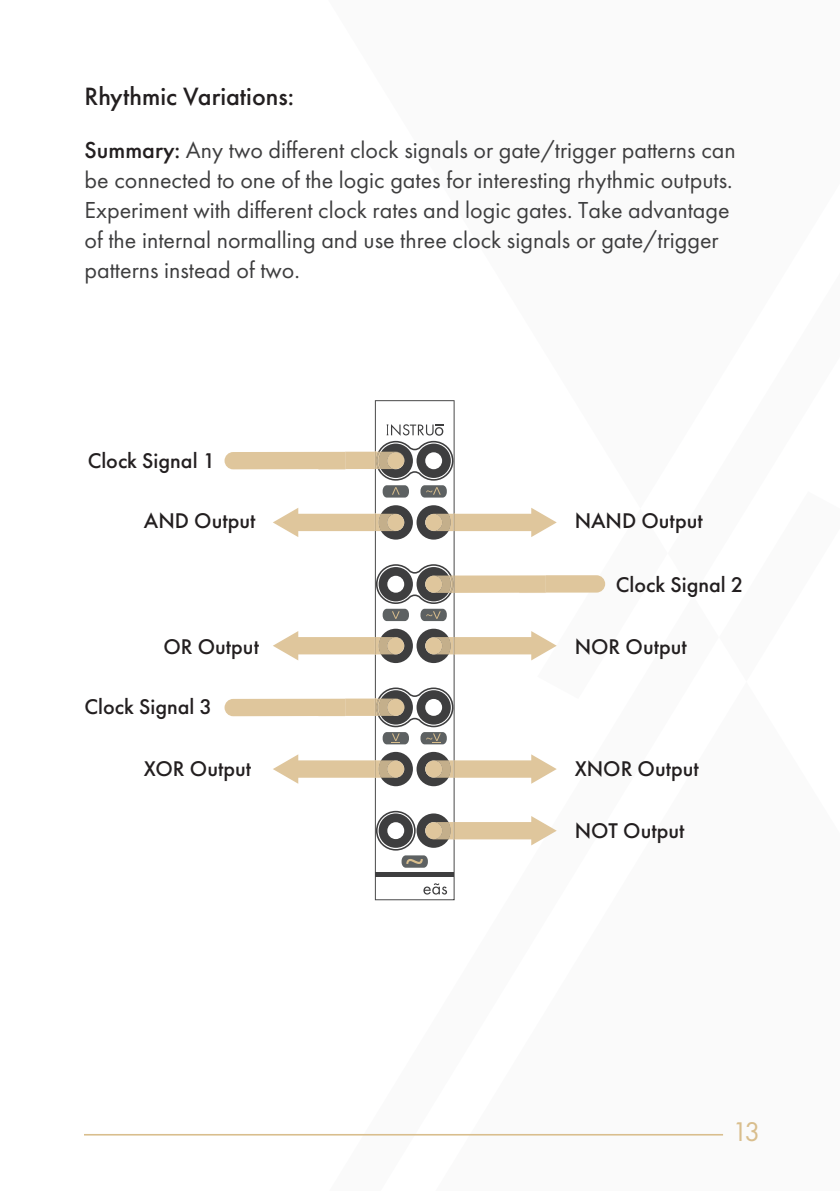
<style>
.page{position:relative;width:840px;height:1191px;background:#fff}
.page>*{position:absolute;margin:0;border:0;box-sizing:border-box;transform-origin:0 0}
.t1{font:28px "Futura PT";color:#d9be8d}
.t2{font:500 26px "Futura PT";color:#231f20}
.t3{font:24px/30px "Futura PT";color:#3e3e3f}
.t4{font:500 22px "Futura PT";color:#231f20}
.s1{font-weight:500;color:#231f20}
</style>
<div class="page">
<hr style="left:84px;top:1134px;width:638px;height:1px;background:#d9be8d">
<svg style="left:224px;top:400px;width:382px;height:500px"></svg>
<p class="t2" style="left:84px;top:81px;width:211px">Rhythmic Variations:</p>
<p class="t3" style="left:84px;top:134px;width:652px"><span class="s1">Summary:</span> Any two different clock signals or gate/trigger patterns can be connected to one of the logic gates for interesting rhythmic outputs.<br>Experiment with different clock rates and logic gates. Take advantage of the internal normalling and use three clock signals or gate/trigger patterns instead of two.</p>
<p class="t4" style="left:88px;top:447px;width:129px">Clock Signal 1</p>
<p class="t4" style="left:144px;top:507px;width:113px">AND Output</p>
<p class="t4" style="left:574px;top:507px;width:129px">NAND Output</p>
<p class="t4" style="left:615px;top:571px;width:129px">Clock Signal 2</p>
<p class="t4" style="left:163px;top:633px;width:97px">OR Output</p>
<p class="t4" style="left:574px;top:633px;width:113px">NOR Output</p>
<p class="t4" style="left:84px;top:694px;width:129px">Clock Signal 3</p>
<p class="t4" style="left:144px;top:755px;width:109px">XOR Output</p>
<p class="t4" style="left:574px;top:755px;width:126px">XNOR Output</p>
<p class="t4" style="left:574px;top:817px;width:111px">NOT Output</p>
<p class="t1" style="left:731px;top:1115px;width:29px">13</p>
</div>
